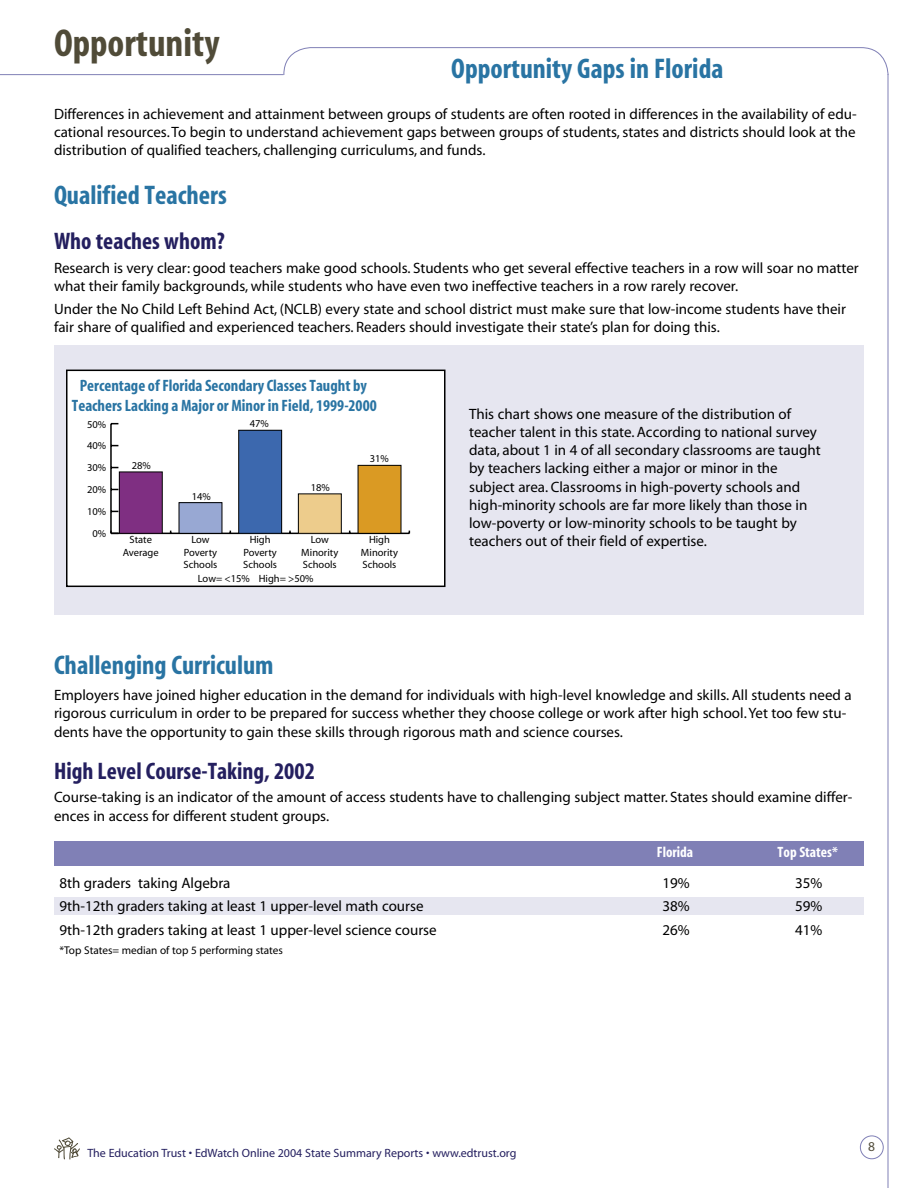
<style>
.page{position:relative;width:918px;height:1188px;background:#fff}
.page>*{position:absolute;margin:0;border:0;box-sizing:border-box;transform-origin:0 0}
.t1{font:700 condensed 39px "Myriad";color:#504b38}
.t2{font:700 condensed 28.5px "Myriad";color:#2974a3}
.t3{font:700 condensed 27px "Myriad";color:#2974a3}
.subhead{font:700 condensed 24px "Myriad";color:#241f5f}
.t4{font:700 condensed 16.5px/19.5px "Myriad";color:#2974a3;text-align:center}
.body{font:15px/18px "Myriad";color:#000}
.table_4{font:15px "Myriad";color:#000}
.table_4-2{font:700 condensed 15px "Myriad";color:#fff}
.t5{font:13.5px "Myriad";color:#504b38}
.t6{font:12px "Myriad";color:#241f5f}
.note{font:11.25px "Myriad";color:#000}
.t7{font:10.5px/12.8px "Myriad";color:#000;text-align:center}
</style>
<div class="page">
<svg style="left:283px;top:47px;width:606px;height:28px"></svg>
<hr style="left:888px;top:74px;width:1px;height:1114px;background:#8080b6">
<div style="left:860px;top:1136px;width:24px;height:23px;border:1px solid #8080b6;border-radius:50%"></div>
<hr style="left:0;top:74px;width:284px;height:1px;background:#8080b6">
<svg style="left:54px;top:1137px;width:26px;height:23px"></svg>
<div style="left:54px;top:345px;width:810px;height:270px;background:#e6e6f0"></div>
<div style="left:54px;top:897px;width:810px;height:18px;background:#e6e6f0"></div>
<div style="left:54px;top:841px;width:810px;height:25px;background:#8080b6"></div>
<div style="left:67px;top:370px;width:378px;height:216px;background:#fff"></div>
<div style="left:66px;top:370px;width:380px;height:217px;border:2px solid #000"></div>
<hr style="left:111px;top:533px;width:298px;height:1px;background:#000">
<hr style="left:110px;top:424px;width:2px;height:109px;background:#000">
<div style="left:119px;top:472px;width:43px;height:61px;background:#7f2f82"></div>
<div style="left:119px;top:472px;width:44px;height:62px;border:1px solid #000"></div>
<div style="left:179px;top:503px;width:43px;height:30px;background:#98a8d3"></div>
<div style="left:179px;top:502px;width:43px;height:32px;border:1px solid #000"></div>
<div style="left:239px;top:430px;width:43px;height:103px;background:#3c68ae"></div>
<div style="left:238px;top:430px;width:44px;height:104px;border:1px solid #000"></div>
<div style="left:298px;top:494px;width:43px;height:39px;background:#edcc8c"></div>
<div style="left:298px;top:493px;width:44px;height:41px;border:1px solid #000"></div>
<div style="left:358px;top:465px;width:43px;height:68px;background:#da9a23"></div>
<div style="left:358px;top:465px;width:43px;height:69px;border:1px solid #000"></div>
<p class="t1" style="left:54px;top:24px;width:167px">Opportunity</p>
<p class="t2" style="left:451px;top:55px;width:274px">Opportunity Gaps in Florida</p>
<p class="body" style="left:54px;top:106px;width:804px;text-align:justify">Differences in achievement and attainment between groups of students are often rooted in differences in the availability of edu&shy;cational resources. To begin to understand achievement gaps between groups of students, states and districts should look at the distribution of qualified teachers, challenging curriculums, and funds.</p>
<p class="t3" style="left:54px;top:182px;width:174px">Qualified Teachers</p>
<p class="subhead" style="left:54px;top:229px;width:172px">Who teaches whom?</p>
<p class="body" style="left:54px;top:259px;width:806px">Research is very clear: good teachers make good schools. Students who get several effective teachers in a row will soar no matter what their family backgrounds, while students who have even two ineffective teachers in a row rarely recover.</p>
<p class="body" style="left:54px;top:301px;width:794px">Under the No Child Left Behind Act, (NCLB) every state and school district must make sure that low-income students have their fair share of qualified and experienced teachers. Readers should investigate their state’s plan for doing this.</p>
<p class="t4" style="left:72px;top:377px;width:306px">Percentage of Florida Secondary Classes Taught by<br>Teachers Lacking a Major or Minor in Field, 1999-2000</p>
<p class="t7" style="left:87px;top:418px;width:21px">50%</p>
<p class="t7" style="left:87px;top:440px;width:21px">40%</p>
<p class="t7" style="left:87px;top:462px;width:21px">30%</p>
<p class="t7" style="left:87px;top:484px;width:21px">20%</p>
<p class="t7" style="left:87px;top:506px;width:21px">10%</p>
<p class="t7" style="left:93px;top:528px;width:15px">0%</p>
<p class="t7" style="left:132px;top:459px;width:21px">28%</p>
<p class="t7" style="left:123px;top:533px;width:37px">State<br>Average</p>
<p class="t7" style="left:192px;top:491px;width:21px">14%</p>
<p class="t7" style="left:184px;top:533px;width:35px">Low<br>Poverty<br>Schools</p>
<p class="t7" style="left:250px;top:418px;width:21px">47%</p>
<p class="t7" style="left:243px;top:533px;width:35px">High<br>Poverty<br>Schools</p>
<p class="t7" style="left:311px;top:482px;width:21px">18%</p>
<p class="t7" style="left:301px;top:533px;width:39px">Low<br>Minority<br>Schools</p>
<p class="t7" style="left:198px;top:572px;width:117px">Low= &lt;15% High= &gt;50%</p>
<p class="t7" style="left:370px;top:453px;width:21px">31%</p>
<p class="t7" style="left:361px;top:533px;width:39px">High<br>Minority<br>Schools</p>
<p class="body" style="left:469px;top:406px;width:353px">This chart shows one measure of the distribution of teacher talent in this state. According to national survey data, about 1 in 4 of all secondary classrooms are taught by teachers lacking either a major or minor in the subject area. Classrooms in high-poverty schools and high-minority schools are far more likely than those in low-poverty or low-minority schools to be taught by teachers out of their field of expertise.</p>
<p class="t3" style="left:54px;top:652px;width:221px">Challenging Curriculum</p>
<p class="body" style="left:54px;top:687px;width:799px">Employers have joined higher education in the demand for individuals with high-level knowledge and skills. All students need a rigorous curriculum in order to be prepared for success whether they choose college or work after high school. Yet too few stu&shy;dents have the opportunity to gain these skills through rigorous math and science courses.</p>
<p class="subhead" style="left:54px;top:759px;width:262px">High Level Course-Taking, 2002</p>
<p class="body" style="left:54px;top:789px;width:800px">Course-taking is an indicator of the amount of access students have to challenging subject matter. States should examine differ&shy;ences in access for different student groups.</p>
<p class="table_4-2" style="left:657px;top:844px;width:38px">Florida</p>
<p class="table_4-2" style="left:778px;top:844px;width:62px">Top States*</p>
<p class="table_4" style="left:59px;top:875px;width:173px">8th graders taking Algebra</p>
<p class="table_4" style="left:662px;top:875px;width:29px">19%</p>
<p class="table_4" style="left:795px;top:875px;width:29px">35%</p>
<p class="table_4" style="left:59px;top:899px;width:366px">9th-12th graders taking at least 1 upper-level math course</p>
<p class="table_4" style="left:662px;top:899px;width:29px">38%</p>
<p class="table_4" style="left:795px;top:899px;width:29px">59%</p>
<p class="table_4" style="left:59px;top:922px;width:379px">9th-12th graders taking at least 1 upper-level science course</p>
<p class="table_4" style="left:662px;top:922px;width:29px">26%</p>
<p class="table_4" style="left:795px;top:922px;width:29px">41%</p>
<p class="note" style="left:59px;top:944px;width:225px">*Top States= median of top 5 performing states</p>
<p class="t6" style="left:87px;top:1147px;width:431px">The Education Trust • EdWatch Online 2004 State Summary Reports • www.edtrust.org</p>
<p class="t5" style="left:868px;top:1140px;width:8px">8</p>
</div>
